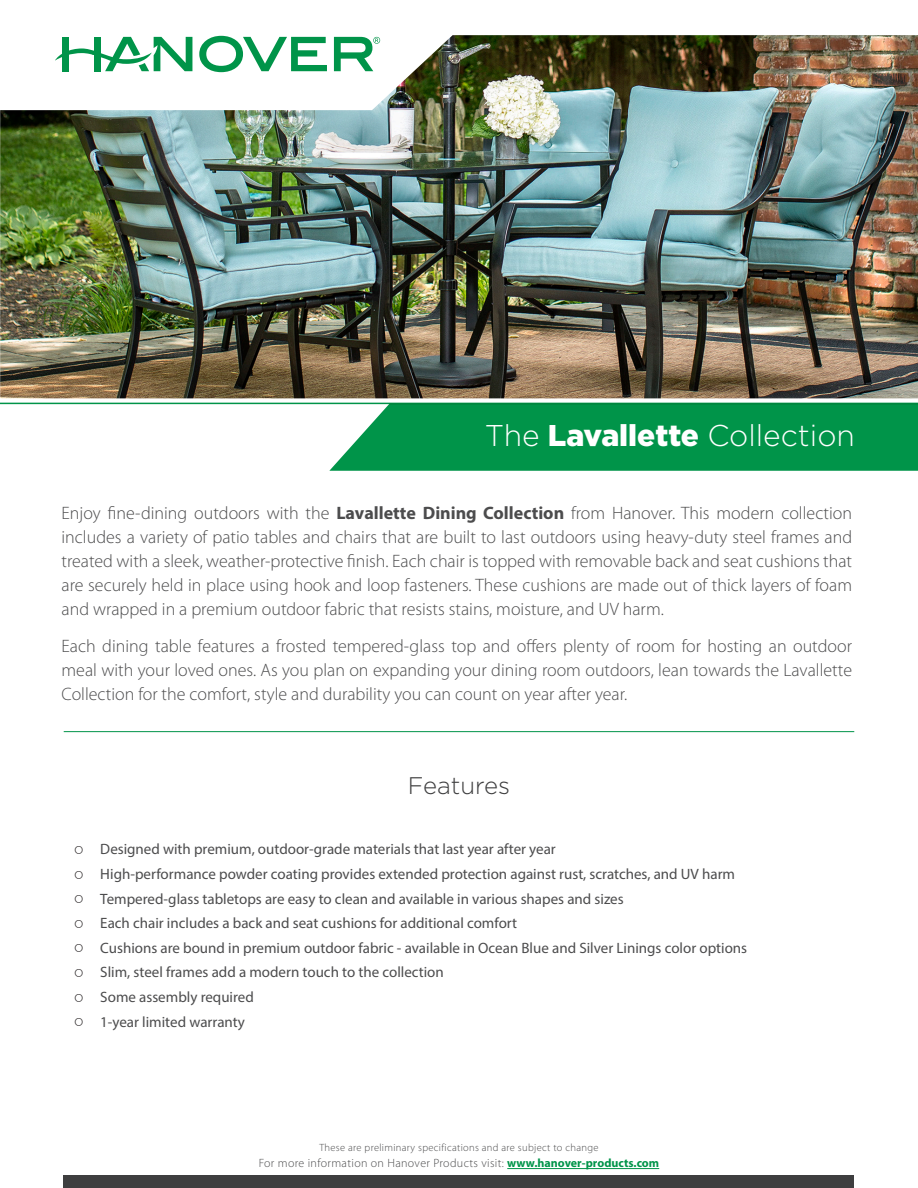
<style>
.page{position:relative;width:918px;height:1188px;background:#fff}
.page>*{position:absolute;margin:0;border:0;box-sizing:border-box;transform-origin:0 0}
.t1{font:300 30px "Gotham";color:#fff}
.t2{font:300 24px "Gotham";color:#3e3e3f}
.t3{font:300 18px/24px "Myriad Pro";color:#4c4c4d;text-align:justify}
.t4{font:18px "Andale Mono";color:#231f20}
.t5{font:15px "Myriad Pro";color:#4c4c4d}
.t6{font:300 12px "Myriad Pro";letter-spacing:.03em;color:#4c4c4d}
.t7{font:300 10.5px "Myriad Pro";letter-spacing:.03em;color:#4c4c4d}
.s1{font-weight:900}
.s2{font-weight:700}
.s3{font-weight:700;color:#009449}
</style>
<div class="page">
<hr style="left:507px;top:1168px;width:152px;height:1px;background:#009449">
<div style="left:64px;top:1176px;width:790px;height:12px;background:#3e3e3f"></div>
<hr style="left:0;top:403px;width:918px;height:1px;background:#009449">
<hr style="left:64px;top:731px;width:790px;height:1px;background:#009449">
<img style="left:0;top:35px;width:918px;height:363px">
<svg style="left:329px;top:404px;width:589px;height:67px;background:#0d9952"></svg>
<p class="t1" style="left:485px;top:417px;width:372px">The <span class="s1">Lavallette</span> Collection</p>
<p class="t3" style="left:62px;top:501px;width:792px">Enjoy fine-dining outdoors with the <span class="s2">Lavallette Dining Collection</span> from Hanover. This modern collection includes a variety of patio tables and chairs that are built to last outdoors using heavy-duty steel frames and treated with a sleek, weather-protective finish. Each chair is topped with removable back and seat cushions that are securely held in place using hook and loop fasteners. These cushions are made out of thick layers of foam and wrapped in a premium outdoor fabric that resists stains, moisture, and UV harm.</p>
<p class="t3" style="left:62px;top:634px;width:792px">Each dining table features a frosted tempered-glass top and offers plenty of room for hosting an outdoor meal with your loved ones. As you plan on expanding your dining room outdoors, lean towards the Lavallette Collection for the comfort, style and durability you can count on year after year.</p>
<p class="t2" style="left:408px;top:770px;width:104px">Features</p>
<p class="t4" style="left:74px;top:837px;width:12px">○</p>
<p class="t5" style="left:100px;top:840px;width:457px">Designed with premium, outdoor-grade materials that last year after year</p>
<p class="t4" style="left:74px;top:862px;width:12px">○</p>
<p class="t5" style="left:100px;top:865px;width:636px">High-performance powder coating provides extended protection against rust, scratches, and UV harm</p>
<p class="t4" style="left:74px;top:886px;width:12px">○</p>
<p class="t5" style="left:100px;top:889px;width:525px">Tempered-glass tabletops are easy to clean and available in various shapes and sizes</p>
<p class="t4" style="left:74px;top:911px;width:12px">○</p>
<p class="t5" style="left:100px;top:914px;width:418px">Each chair includes a back and seat cushions for additional comfort</p>
<p class="t4" style="left:74px;top:936px;width:12px">○</p>
<p class="t5" style="left:100px;top:939px;width:648px">Cushions are bound in premium outdoor fabric - available in Ocean Blue and Silver Linings color options</p>
<p class="t4" style="left:74px;top:960px;width:12px">○</p>
<p class="t5" style="left:100px;top:963px;width:345px">Slim, steel frames add a modern touch to the collection</p>
<p class="t4" style="left:74px;top:985px;width:12px">○</p>
<p class="t5" style="left:100px;top:988px;width:155px">Some assembly required</p>
<p class="t4" style="left:74px;top:1009px;width:12px">○</p>
<p class="t5" style="left:100px;top:1012px;width:146px">1-year limited warranty</p>
<p class="t7" style="left:319px;top:1141px;width:281px">These are preliminary specifications and are subject to change</p>
<p class="t6" style="left:259px;top:1156px;width:402px">For more information on Hanover Products visit: <span class="s3">www.hanover-products.com</span></p>
</div>
